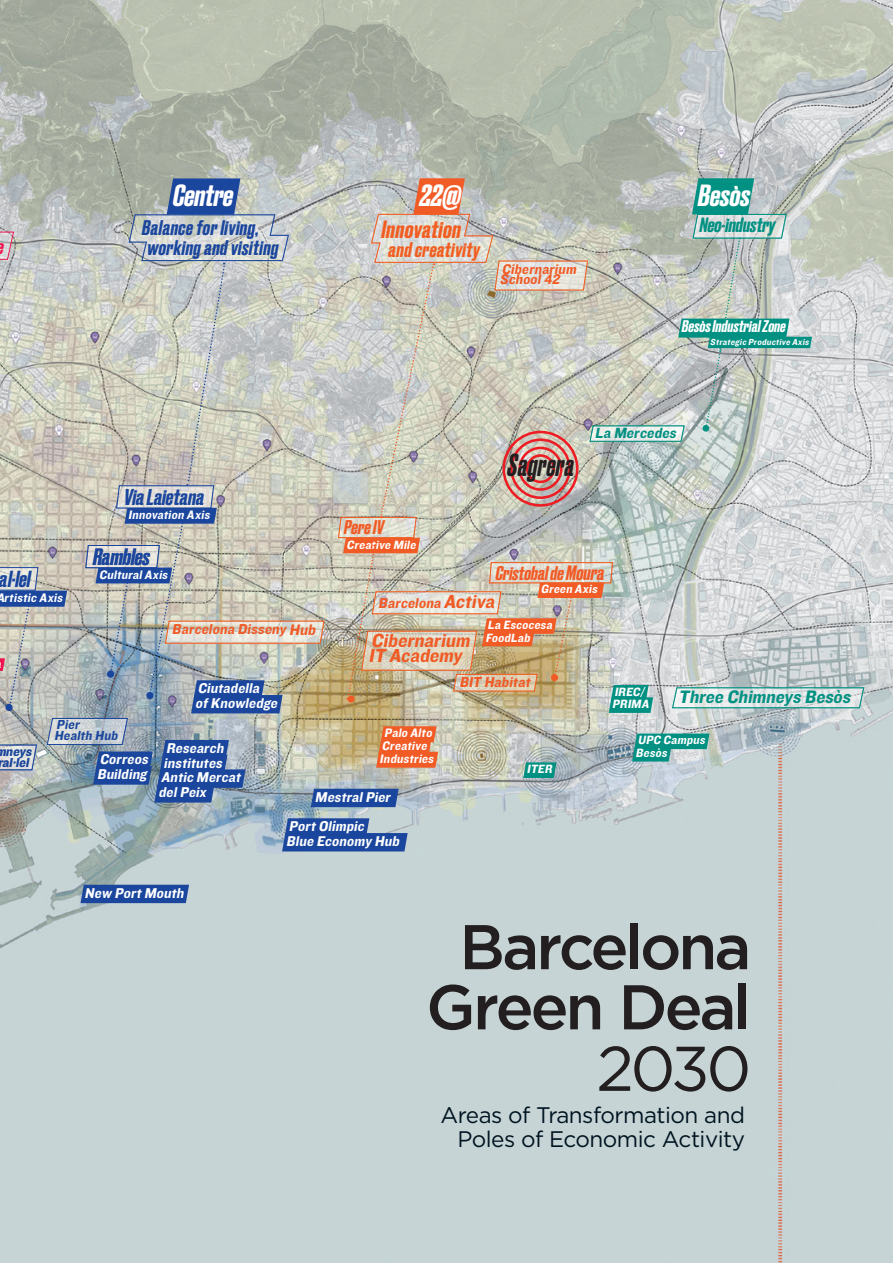
<style>
.page{position:relative;width:893px;height:1263px;background:#fff}
.page>*{position:absolute;margin:0;border:0;box-sizing:border-box;transform-origin:0 0}
.quote_espai{font:500 63px "Gotham";letter-spacing:-.05em;color:#231f20}
.quote_espai-2{font:63px "Gotham";color:#231f20}
.quote_espai-3{font:italic 500 30px "Druk";color:#231f20}
.TITA_-_TITOL{font:italic 500 28.8px "Druk";color:#fff;scale:1.2 1}
.TIT_C_-_TITOL{font:italic 500 28.8px "Druk";color:#fff;scale:1.2 1}
.TIT_D_-_TITOL{font:italic 500 28.8px "Druk";color:#fff;scale:1.2 1}
.TIT_B_POSITIU{font:italic 500 23.4px "Druk";color:#f25e21;scale:1.2 1}
.TEXT_GENERAL{font:22.5px "Gotham";letter-spacing:-.02em;color:#001522}
.TIT_A_-_POSITIU_-_gr{font:italic 500 22.2px "Druk";color:#1a469d;scale:1.2 1}
.t1{font:italic 500 21.9px "Druk";color:#1a469d;scale:1.2 1}
.t2{font:italic 500 21.6px "Druk";color:#1a469d;scale:1.2 1}
.TIT_B_POSITIU-2{font:italic 500 19.95px "Druk";color:#1a469d;scale:1.2 1}
.TIT_B_POSITIU-3{font:italic 500 19.95px "Druk";color:#f25e21;scale:1.2 1}
.t3{font:italic 19.65px/14.7px "Knockout HTF51 Middleweight";color:#f15b26}
.SUBTITULS{font:italic 500 19.35px "Druk";color:#009182;scale:1.2 1}
.TIT_D_-_positiu_-_GR{font:italic 500 18.6px "Druk";color:#f15b26;scale:1.2 1}
.TIT_C_-_positiu{font:italic 18.6px "Knockout HTF51 Middleweight";color:#009182}
.TIT_C_-_GRAN{font:italic 500 15.9px "Druk";color:#fff;scale:1.2 1}
.t4{font:italic 15.3px "Knockout HTF51 Middleweight";color:#009182}
.t5{font:italic 15px "Knockout HTF51 Middleweight";color:#f15b26}
.TIT_A{font:italic 14.7px/14.7px "Knockout HTF51 Middleweight";color:#fff}
.TIT_C{font:italic 14.7px "Knockout HTF51 Middleweight";color:#fff}
.t6{font:italic 14.55px/10.9px "Knockout HTF51 Middleweight";color:#f15b26}
.t7{font:italic 13.65px/11.4px "Knockout HTF51 Middleweight";color:#1a469d}
.t8{font:italic 12.9px "Knockout HTF51 Middleweight";color:#fff}
.TIT_A-2{font:italic 12.75px "Knockout HTF51 Middleweight";color:#fff}
.TIT_D{font:italic 12.75px "Knockout HTF51 Middleweight";color:#fff}
.TIT_D-2{font:italic 12.45px "Knockout HTF51 Middleweight";color:#fff}
.TIT_C-2{font:italic 12.45px "Knockout HTF51 Middleweight";color:#fff}
.TIT_C-3{font:italic 9px "Knockout HTF51 Middleweight";color:#fff}
.s1{font-size:15.75px}
.s2{font-size:19.65px}
</style>
<div class="page">
<img style="left:0;top:0;width:893px;height:1263px">
<div style="left:695px;top:178px;width:56px;height:36px;background:#009182"></div>
<div style="left:417px;top:178px;width:45px;height:36px;background:#f15b26"></div>
<div style="left:170px;top:178px;width:67px;height:36px;background:#1a469d"></div>
<svg style="left:0;top:167px;width:25px;height:118px;background:#bfbfbf"></svg>
<div style="left:0;top:591px;width:66px;height:16px;background:#1a469d"></div>
<svg style="left:0;top:567px;width:40px;height:140px;background:#adb3b8"></svg>
<div style="left:5px;top:704px;width:8px;height:7px;background:#1a469d;border-radius:50%"></div>
<div style="left:525px;top:762px;width:30px;height:16px;background:#009182"></div>
<div style="left:636px;top:733px;width:72px;height:16px;background:#009182"></div>
<div style="left:633px;top:746px;width:37px;height:15px;background:#009182"></div>
<div style="left:610px;top:697px;width:42px;height:16px;background:#009182"></div>
<svg style="left:80px;top:187px;width:245px;height:510px;background:#bfc1bc"></svg>
<div style="left:382px;top:726px;width:53px;height:16px;background:#f15b26"></div>
<div style="left:380px;top:739px;width:50px;height:16px;background:#f15b26"></div>
<div style="left:378px;top:752px;width:59px;height:16px;background:#f15b26"></div>
<svg style="left:332px;top:214px;width:532px;height:494px;background:#c7c7be"></svg>
<div style="left:348px;top:695px;width:7px;height:7px;background:#f15b26;border-radius:50%"></div>
<div style="left:551px;top:674px;width:7px;height:7px;background:#f15b26;border-radius:50%"></div>
<div style="left:82px;top:885px;width:105px;height:18px;background:#1a469d"></div>
<div style="left:312px;top:789px;width:85px;height:18px;background:#1a469d"></div>
<div style="left:286px;top:818px;width:82px;height:19px;background:#1a469d"></div>
<div style="left:284px;top:833px;width:122px;height:18px;background:#1a469d"></div>
<div style="left:164px;top:740px;width:63px;height:18px;background:#1a469d"></div>
<div style="left:161px;top:755px;width:65px;height:18px;background:#1a469d"></div>
<div style="left:159px;top:769px;width:85px;height:19px;background:#1a469d"></div>
<div style="left:156px;top:784px;width:57px;height:18px;background:#1a469d"></div>
<div style="left:195px;top:680px;width:68px;height:19px;background:#1a469d"></div>
<div style="left:193px;top:695px;width:88px;height:18px;background:#1a469d"></div>
<div style="left:97px;top:751px;width:54px;height:19px;background:#1a469d"></div>
<div style="left:95px;top:766px;width:55px;height:19px;background:#1a469d"></div>
<svg style="left:0;top:744px;width:37px;height:26px"></svg>
<svg style="left:47px;top:718px;width:81px;height:27px;background:#b9c3ce"></svg>
<svg style="left:0;top:658px;width:4px;height:13px"></svg>
<p class="TITA_-_TITOL" style="left:172px;top:176px;width:57px">Centre</p>
<p class="TIT_B_POSITIU-2" style="left:146px;top:234px;width:115px">working and visiting</p>
<p class="TIT_B_POSITIU-2" style="left:141px;top:214px;width:102px">Balance forliving,</p>
<p class="TIT_D_-_TITOL" style="left:418px;top:176px;width:42px">22@</p>
<p class="TIT_B_POSITIU" style="left:380px;top:213px;width:72px">Innovation</p>
<p class="TIT_B_POSITIU-3" style="left:388px;top:236px;width:78px">and creativity</p>
<p class="t6" style="left:500px;top:264px;width:81px">Cibernarium<br>School42</p>
<p class="TIT_C_-_TITOL" style="left:697px;top:176px;width:50px">Besòs</p>
<p class="SUBTITULS" style="left:699px;top:212px;width:65px">Neo-industry</p>
<p class="TIT_C_-_GRAN" style="left:681px;top:315px;width:91px">BesòsIndustrialZone</p>
<p class="TIT_C-3" style="left:710px;top:337px;width:102px">Strategic Productive Axis</p>
<h3 class="t2" style="left:123px;top:482px;width:72px">ViaLaietana</h3>
<p class="TIT_A-2" style="left:128px;top:508px;width:86px">Innovation Axis</p>
<p class="TIT_A_-_POSITIU_-_gr" style="left:92px;top:542px;width:53px">Rambles</p>
<h3 class="t1" style="left:-1px;top:564px;width:31px">al·lel</h3>
<p class="TIT_A-2" style="left:99px;top:568px;width:73px">CulturalAxis</p>
<p class="t8" style="left:-4px;top:591px;width:70px">Artistic Axis</p>
<p class="t5" style="left:172px;top:621px;width:148px">Barcelona Disseny <span class="s1">Hub</span></p>
<p class="TIT_A" style="left:198px;top:681px;width:66px">Ciutadella</p>
<p class="TIT_A" style="left:195px;top:696px;width:86px">ofKnowledge</p>
<p class="TIT_D_-_positiu_-_GR" style="left:343px;top:514px;width:38px">PereIV</p>
<p class="TIT_D-2" style="left:347px;top:538px;width:73px">Creative Mile</p>
<p class="quote_espai-3" style="left:506px;top:444px;width:74px">Sagrera</p>
<p class="t4" style="left:595px;top:425px;width:86px">La Mercedes</p>
<p class="TIT_D_-_positiu_-_GR" style="left:495px;top:560px;width:96px">Cristobalde<span class="s2">Moura</span></p>
<p class="t5" style="left:378px;top:595px;width:121px">Barcelona <span class="s2">Activa</span></p>
<p class="TIT_D-2" style="left:541px;top:582px;width:60px">Green Axis</p>
<p class="TIT_D-2" style="left:488px;top:618px;width:68px">La Escocesa</p>
<p class="TIT_D-2" style="left:485px;top:631px;width:48px">FoodLab</p>
<h3 class="t3" style="left:369px;top:634px;width:106px">Cibernarium<br>IT Academy</h3>
<p class="t5" style="left:459px;top:674px;width:75px">BIT Habitat</p>
<p class="TIT_C-2" style="left:614px;top:685px;width:34px">IREC/</p>
<p class="TIT_C-2" style="left:612px;top:697px;width:40px">PRIMA</p>
<p class="TIT_C_-_positiu" style="left:678px;top:687px;width:177px">Three Chimneys Besòs</p>
<p class="t7" style="left:-5px;top:746px;width:40px">mneys ral·lel</p>
<p class="t7" style="left:54px;top:719px;width:67px">Pier<br>Health Hub</p>
<p class="TIT_A" style="left:100px;top:752px;width:53px">Correos</p>
<p class="TIT_A" style="left:97px;top:767px;width:54px">Building</p>
<p class="TIT_A" style="left:164px;top:741px;width:64px">Research institutes</p>
<p class="TIT_A" style="left:161px;top:770px;width:84px">Antic Mercat</p>
<p class="TIT_A" style="left:158px;top:785px;width:52px">delPeix</p>
<p class="TIT_A" style="left:85px;top:886px;width:103px">New PortMouth</p>
<p class="TIT_D" style="left:384px;top:726px;width:52px">Palo Alto</p>
<p class="TIT_D" style="left:382px;top:739px;width:49px">Creative</p>
<p class="TIT_D" style="left:380px;top:752px;width:58px">Industries</p>
<p class="TIT_A" style="left:315px;top:790px;width:80px">MestralPier</p>
<p class="TIT_A" style="left:289px;top:819px;width:80px">PortOlimpic</p>
<p class="TIT_A" style="left:286px;top:834px;width:117px">Blue Economy Hub</p>
<p class="TIT_C" style="left:331px;top:818px;width:8px">´</p>
<p class="TIT_C-2" style="left:527px;top:762px;width:29px">ITER</p>
<p class="TIT_C-2" style="left:638px;top:734px;width:71px">UPC Campus</p>
<p class="TIT_C-2" style="left:635px;top:746px;width:35px">Besòs</p>
<p class="quote_espai" style="left:459px;top:911px;width:294px">Barcelona</p>
<p class="quote_espai" style="left:426px;top:971px;width:327px">Green Deal</p>
<p class="quote_espai-2" style="left:596px;top:1034px;width:157px">2030</p>
<p class="TEXT_GENERAL" style="left:440px;top:1103px;width:306px">Areas of Transformation and</p>
<p class="TEXT_GENERAL" style="left:457px;top:1127px;width:289px">Poles of Economic Activity</p>
</div>
